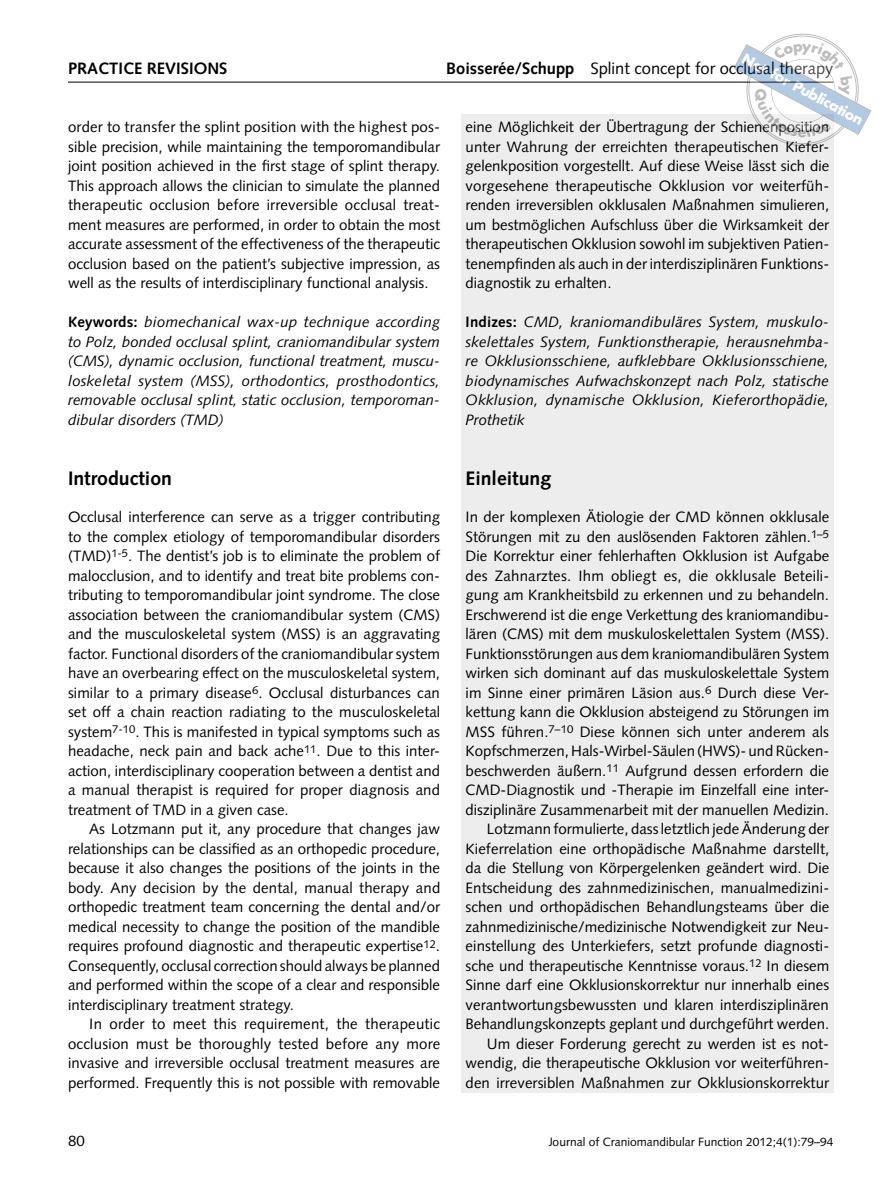
<style>
.page{position:relative;width:893px;height:1191px;background:#fff}
.page>*{position:absolute;margin:0;border:0;box-sizing:border-box;transform-origin:0 0}
.t1{font:700 19.5px "Syntax LT Std";color:#000}
.t2{font:16.5px "Syntax LT Std";color:#000}
.t3{font:700 16.5px "Syntax LT Std";color:#000}
.t4{font:700 15.9px "Futura T";color:#fff}
.t5{font:15px/19.5px "Syntax LT Std";color:#000;text-align:justify}
.t6{font:italic 15px/19.5px "Syntax LT Std";color:#000;text-align:justify}
.t7{font:12px "Syntax LT Std";color:#000}
.s1{font-weight:700}
.s2{font-weight:700;font-style:normal}
</style>
<div class="page">
<hr style="left:68px;top:82px;width:765px;height:1px;background:#000">
<div style="left:461px;top:115px;width:372px;height:978px;background:#ededed"></div>
<svg style="left:733px;top:33px;width:139px;height:113px"></svg>
<p class="t4" style="left:746px;top:51px;width:137px;rotate:28deg">Not for Publication</p>
<p class="t3" style="left:68px;top:59px;width:161px">PRACTICE REVISIONS</p>
<p class="t2" style="left:446px;top:60px;width:389px"><span class="s1">Boisserée/Schupp</span> Splint concept for occlusal therapy</p>
<p class="t5" style="left:466px;top:118px;width:365px">eine Möglichkeit der Übertragung der Schienenposition unter Wahrung der erreichten therapeutischen Kiefer&shy;gelenkposition vorgestellt. Auf diese Weise lässt sich die vorgesehene therapeutische Okklusion vor weiterfüh&shy;renden irreversiblen okklusalen Maßnahmen simulieren, um bestmöglichen Aufschluss über die Wirksamkeit der therapeutischen Okklusion sowohl im subjektiven Patien&shy;tenempfinden als auch in der interdisziplinären Funktions&shy;diagnostik zu erhalten.</p>
<p class="t6" style="left:466px;top:313px;width:365px"><span class="s2">Indizes:</span> CMD, kraniomandibuläres System, muskulo&shy;skelettales System, Funktionstherapie, herausnehmba&shy;re Okklusionsschiene, aufklebbare Okklusionsschiene, biodynamisches Aufwachskonzept nach Polz, statische Okklusion, dynamische Okklusion, Kieferorthopädie, Prothetik</p>
<p class="t5" style="left:68px;top:118px;width:374px">order to transfer the splint position with the highest pos&shy;sible precision, while maintaining the temporomandibular joint position achieved in the first stage of splint therapy.<br>This approach allows the clinician to simulate the planned therapeutic occlusion before irreversible occlusal treat&shy;ment measures are performed, in order to obtain the most accurate assessment of the effectiveness of the therapeutic occlusion based on the patient’s subjective impression, as well as the results of interdisciplinary functional analysis.</p>
<p class="t6" style="left:68px;top:313px;width:374px"><span class="s2">Keywords:</span> biomechanical wax-up technique according to Polz, bonded occlusal splint, craniomandibular system (CMS), dynamic occlusion, functional treatment, muscu&shy;loskeletal system (MSS), orthodontics, prosthodontics, removable occlusal splint, static occlusion, temporoman&shy;dibular disorders (TMD)</p>
<h1 class="t1" style="left:68px;top:468px;width:106px">Introduction</h1>
<p class="t5" style="left:68px;top:508px;width:374px;text-align:left">Occlusal interference can serve as a trigger contributing to the complex etiology of temporomandibular disorders (TMD)<sup>1-5</sup>. The dentist’s job is to eliminate the problem of malocclusion, and to identify and treat bite problems con&shy;tributing to temporomandibular joint syndrome. The close association between the craniomandibular system (CMS) and the musculoskeletal system (MSS) is an aggravating factor. Functional disorders of the craniomandibular system have an overbearing effect on the musculoskeletal system, similar to a primary disease<sup>6</sup>. Occlusal disturbances can set off a chain reaction radiating to the musculoskeletal system<sup>7-10</sup>. This is manifested in typical symptoms such as headache, neck pain and back ache<sup>11</sup>. Due to this inter&shy;action, interdisciplinary cooperation between a dentist and a manual therapist is required for proper diagnosis and treatment of TMD in a given case.</p>
<p class="t5" style="left:68px;top:820px;width:374px;text-indent:21px">As Lotzmann put it, any procedure that changes jaw relationships can be classified as an orthopedic procedure, because it also changes the positions of the joints in the body. Any decision by the dental, manual therapy and orthopedic treatment team concerning the dental and/or medical necessity to change the position of the mandible requires profound diagnostic and therapeutic expertise<sup>12</sup>.<br>Consequently, occlusal correction should always be planned and performed within the scope of a clear and responsible interdisciplinary treatment strategy.</p>
<p class="t5" style="left:68px;top:1015px;width:374px;text-indent:21px">In order to meet this requirement, the therapeutic occlusion must be thoroughly tested before any more invasive and irreversible occlusal treatment measures are performed. Frequently this is not possible with removable</p>
<h1 class="t1" style="left:466px;top:468px;width:87px">Einleitung</h1>
<p class="t5" style="left:466px;top:508px;width:365px;text-align:right">In der komplexen Ätiologie der CMD können okklusale Störungen mit zu den auslösenden Faktoren zählen.<sup>1–5<br></sup>Die Korrektur einer fehlerhaften Okklusion ist Aufgabe des Zahnarztes. Ihm obliegt es, die okklusale Beteili&shy;gung am Krankheitsbild zu erkennen und zu behandeln.<br>Erschwerend ist die enge Verkettung des kraniomandibu&shy;lären (CMS) mit dem muskuloskelettalen System (MSS).<br>Funktionsstörungen aus dem kraniomandibulären System wirken sich dominant auf das muskuloskelettale System im Sinne einer primären Läsion aus.<sup>6</sup> Durch diese Ver&shy;kettung kann die Okklusion absteigend zu Störungen im MSS führen.<sup>7–10</sup> Diese können sich unter anderem als Kopfschmerzen, Hals-Wirbel-Säulen (HWS)- und Rücken&shy;beschwerden äußern.<sup>11</sup> Aufgrund dessen erfordern die CMD-Diagnostik und -Therapie im Einzelfall eine inter&shy;disziplinäre Zusammenarbeit mit der manuellen Medizin.<br>Lotzmann formulierte, dass letztlich jede Änderung der Kieferrelation eine orthopädische Maßnahme darstellt, da die Stellung von Körpergelenken geändert wird. Die Entscheidung des zahnmedizinischen, manualmedizini&shy;schen und orthopädischen Behandlungsteams über die zahnmedizinische/medizinische Notwendigkeit zur Neu&shy;einstellung des Unterkiefers, setzt profunde diagnosti&shy;sche und therapeutische Kenntnisse voraus.<sup>12</sup> In diesem Sinne darf eine Okklusionskorrektur nur innerhalb eines verantwortungsbewussten und klaren interdisziplinären Behandlungskonzepts geplant und durchgeführt werden.<br>Um dieser Forderung gerecht zu werden ist es not&shy;wendig, die therapeutische Okklusion vor weiterführen&shy;den irreversiblen Maßnahmen zur Okklusionskorrektur</p>
<p class="t5" style="left:68px;top:1132px;width:18px">80</p>
<p class="t7" style="left:549px;top:1136px;width:286px">Journal of Craniomandibular Function 2012;4(1):79–94</p>
</div>
